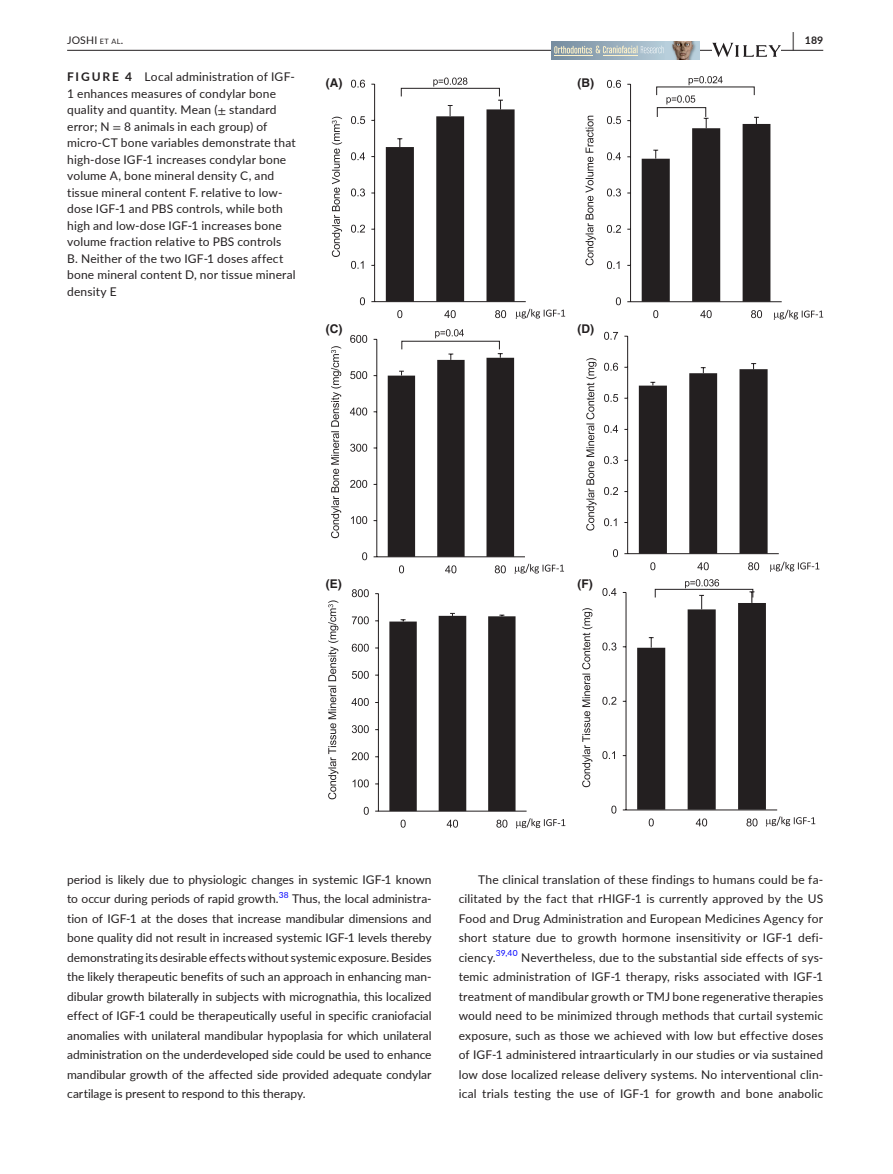
<style>
.page{position:relative;width:893px;height:1174px;background:#fff}
.page>*{position:absolute;margin:0;border:0;box-sizing:border-box;transform-origin:0 0}
.t1{font:700 19.5px "Lato";color:#231f20;scale:.48 1}
.t2{font:12px/19.5px "Lato";letter-spacing:.015em;color:#231f20;text-align:justify}
.t3{font:700 12px "Helvetica";color:#231f20}
.t4{font:10.5px "Lato";letter-spacing:.015em;color:#231f20}
.t5{font:700 10.5px "Lato";color:#231f20}
.s1{font-size:7.35px}
.s2{font-weight:700}
.s3{font-family:"STIX"}
</style>
<div class="page">
<hr style="left:67px;top:50px;width:756px;height:1px;background:#231f20">
<svg style="left:551px;top:41px;width:149px;height:1px"></svg>
<div style="left:551px;top:42px;width:115px;height:17px;background:linear-gradient(to right,#758a9d,#b6ccd8)"></div>
<svg style="left:554px;top:46px;width:110px;height:8px"></svg>
<hr style="left:603px;top:55px;width:35px;height:1px;background:#fef2ca">
<hr style="left:554px;top:55px;width:38px;height:1px;background:#fef2ca">
<img style="left:666px;top:42px;width:34px;height:17px">
<svg style="left:712px;top:43px;width:69px;height:14px"></svg>
<svg style="left:754px;top:363px;width:14px;height:190px;background:#2f2c2c"></svg>
<hr style="left:627px;top:336px;width:1px;height:217px;background:#231f20">
<hr style="left:628px;top:553px;width:151px;height:1px;background:#231f20">
<svg style="left:604px;top:332px;width:14px;height:8px"></svg>
<svg style="left:754px;top:562px;width:5px;height:8px"></svg>
<svg style="left:770px;top:561px;width:49px;height:11px"></svg>
<div style="left:388px;top:370px;width:13px;height:186px;background:#231f20"></div>
<hr style="left:377px;top:339px;width:1px;height:218px;background:#231f20">
<hr style="left:377px;top:556px;width:148px;height:1px;background:#231f20">
<svg style="left:362px;top:552px;width:5px;height:8px"></svg>
<svg style="left:351px;top:516px;width:16px;height:8px"></svg>
<svg style="left:350px;top:480px;width:17px;height:8px"></svg>
<svg style="left:350px;top:444px;width:17px;height:8px"></svg>
<svg style="left:350px;top:407px;width:17px;height:8px"></svg>
<svg style="left:350px;top:371px;width:17px;height:8px"></svg>
<svg style="left:350px;top:335px;width:17px;height:8px"></svg>
<svg style="left:399px;top:565px;width:2px;height:8px"></svg>
<svg style="left:331px;top:346px;width:10px;height:192px"></svg>
<svg style="left:435px;top:329px;width:29px;height:9px"></svg>
<svg style="left:642px;top:117px;width:128px;height:184px"></svg>
<hr style="left:630px;top:84px;width:1px;height:218px;background:#231f20">
<hr style="left:630px;top:301px;width:152px;height:1px;background:#231f20">
<svg style="left:616px;top:297px;width:5px;height:8px"></svg>
<svg style="left:607px;top:261px;width:12px;height:8px"></svg>
<svg style="left:607px;top:225px;width:14px;height:8px"></svg>
<svg style="left:607px;top:188px;width:14px;height:8px"></svg>
<svg style="left:607px;top:152px;width:14px;height:8px"></svg>
<svg style="left:607px;top:116px;width:14px;height:8px"></svg>
<svg style="left:607px;top:80px;width:14px;height:8px"></svg>
<svg style="left:653px;top:310px;width:5px;height:8px"></svg>
<svg style="left:700px;top:310px;width:12px;height:8px"></svg>
<svg style="left:751px;top:310px;width:11px;height:8px"></svg>
<svg style="left:585px;top:116px;width:11px;height:149px"></svg>
<svg style="left:774px;top:310px;width:49px;height:10px"></svg>
<hr style="left:626px;top:592px;width:1px;height:218px;background:#231f20">
<hr style="left:626px;top:809px;width:151px;height:1px;background:#231f20">
<svg style="left:611px;top:805px;width:5px;height:8px"></svg>
<svg style="left:602px;top:751px;width:13px;height:8px"></svg>
<svg style="left:602px;top:697px;width:14px;height:8px"></svg>
<svg style="left:602px;top:642px;width:14px;height:8px"></svg>
<svg style="left:649px;top:818px;width:5px;height:8px"></svg>
<svg style="left:696px;top:818px;width:11px;height:8px"></svg>
<svg style="left:746px;top:818px;width:11px;height:8px"></svg>
<svg style="left:582px;top:608px;width:10px;height:179px"></svg>
<svg style="left:637px;top:591px;width:129px;height:218px"></svg>
<svg style="left:766px;top:816px;width:49px;height:10px"></svg>
<svg style="left:386px;top:100px;width:129px;height:201px"></svg>
<hr style="left:374px;top:84px;width:1px;height:218px;background:#231f20">
<hr style="left:375px;top:301px;width:151px;height:1px;background:#231f20">
<svg style="left:360px;top:297px;width:5px;height:8px"></svg>
<svg style="left:351px;top:261px;width:13px;height:8px"></svg>
<svg style="left:351px;top:225px;width:14px;height:8px"></svg>
<svg style="left:351px;top:188px;width:14px;height:8px"></svg>
<svg style="left:351px;top:152px;width:14px;height:8px"></svg>
<svg style="left:351px;top:116px;width:14px;height:8px"></svg>
<svg style="left:351px;top:80px;width:14px;height:8px"></svg>
<svg style="left:397px;top:310px;width:5px;height:8px"></svg>
<svg style="left:444px;top:310px;width:12px;height:8px"></svg>
<svg style="left:495px;top:310px;width:11px;height:8px"></svg>
<svg style="left:332px;top:117px;width:10px;height:140px"></svg>
<div style="left:401px;top:88px;width:99px;height:9px;border:1px solid #231f20"></div>
<svg style="left:433px;top:78px;width:34px;height:9px"></svg>
<svg style="left:516px;top:309px;width:49px;height:10px"></svg>
<svg style="left:389px;top:613px;width:127px;height:198px"></svg>
<hr style="left:378px;top:593px;width:1px;height:218px;background:#231f20">
<hr style="left:378px;top:811px;width:149px;height:1px;background:#231f20">
<svg style="left:364px;top:807px;width:5px;height:7px"></svg>
<svg style="left:353px;top:779px;width:16px;height:8px"></svg>
<svg style="left:352px;top:752px;width:17px;height:8px"></svg>
<svg style="left:352px;top:725px;width:17px;height:8px"></svg>
<svg style="left:351px;top:698px;width:18px;height:8px"></svg>
<svg style="left:352px;top:671px;width:17px;height:8px"></svg>
<svg style="left:352px;top:643px;width:17px;height:8px"></svg>
<svg style="left:352px;top:616px;width:17px;height:8px"></svg>
<svg style="left:352px;top:589px;width:17px;height:8px"></svg>
<svg style="left:401px;top:819px;width:5px;height:8px"></svg>
<svg style="left:447px;top:819px;width:11px;height:8px"></svg>
<svg style="left:496px;top:819px;width:11px;height:8px"></svg>
<svg style="left:328px;top:600px;width:10px;height:199px"></svg>
<svg style="left:516px;top:818px;width:49px;height:10px"></svg>
<div style="left:657px;top:107px;width:49px;height:10px;border:1px solid #231f20"></div>
<svg style="left:656px;top:76px;width:99px;height:28px"></svg>
<svg style="left:401px;top:340px;width:353px;height:258px"></svg>
<h1 class="t1" style="left:792px;top:25px;width:7px">|</h1>
<p class="t4" style="left:67px;top:33px;width:58px">JOSHI <span class="s1">et al</span>.</p>
<p class="t5" style="left:805px;top:33px;width:20px">189</p>
<p class="t2" style="left:67px;top:68px;width:230px;line-height:16.5px;text-align:left"><span class="s2">FIGURE 4</span> Local administration of IGF-1 enhances measures of condylar bone quality and quantity. Mean (<span class="s3">±</span> standard error; N <span class="s3">=</span> 8 animals in each group) of micro-CT bone variables demonstrate that high-dose IGF-1 increases condylar bone volume A, bone mineral density C, and tissue mineral content F. relative to low&shy;dose IGF-1 and PBS controls, while both high and low-dose IGF-1 increases bone volume fraction relative to PBS controls<br>B. Neither of the two IGF-1 doses affect bone mineral content D, nor tissue mineral density E</p>
<p class="t3" style="left:326px;top:76px;width:18px">(A)</p>
<p class="t3" style="left:577px;top:76px;width:18px">(B)</p>
<p class="t3" style="left:326px;top:321px;width:18px">(C)</p>
<p class="t3" style="left:577px;top:321px;width:18px">(D)</p>
<p class="t3" style="left:326px;top:576px;width:17px">(E)</p>
<p class="t3" style="left:577px;top:576px;width:17px">(F)</p>
<p class="t2" style="left:67px;top:869px;width:366px">period is likely due to physiologic changes in systemic IGF-1 known to occur during periods of rapid growth.<sup>38</sup> Thus, the local administra&shy;tion of IGF-1 at the doses that increase mandibular dimensions and bone quality did not result in increased systemic IGF-1 levels thereby demonstrating its desirable effects without systemic exposure. Besides the likely therapeutic benefits of such an approach in enhancing man&shy;dibular growth bilaterally in subjects with micrognathia, this localized effect of IGF-1 could be therapeutically useful in specific craniofacial anomalies with unilateral mandibular hypoplasia for which unilateral administration on the underdeveloped side could be used to enhance mandibular growth of the affected side provided adequate condylar cartilage is present to respond to this therapy.</p>
<p class="t2" style="left:459px;top:869px;width:366px;text-indent:20px">The clinical translation of these findings to humans could be fa&shy;cilitated by the fact that rHIGF-1 is currently approved by the US Food and Drug Administration and European Medicines Agency for short stature due to growth hormone insensitivity or IGF-1 defi&shy;ciency.<sup>39,40</sup> Nevertheless, due to the substantial side effects of sys&shy;temic administration of IGF-1 therapy, risks associated with IGF-1 treatment of mandibular growth or TMJ bone regenerative therapies would need to be minimized through methods that curtail systemic exposure, such as those we achieved with low but effective doses of IGF-1 administered intraarticularly in our studies or via sustained low dose localized release delivery systems. No interventional clin&shy;ical trials testing the use of IGF-1 for growth and bone anabolic</p>
</div>
